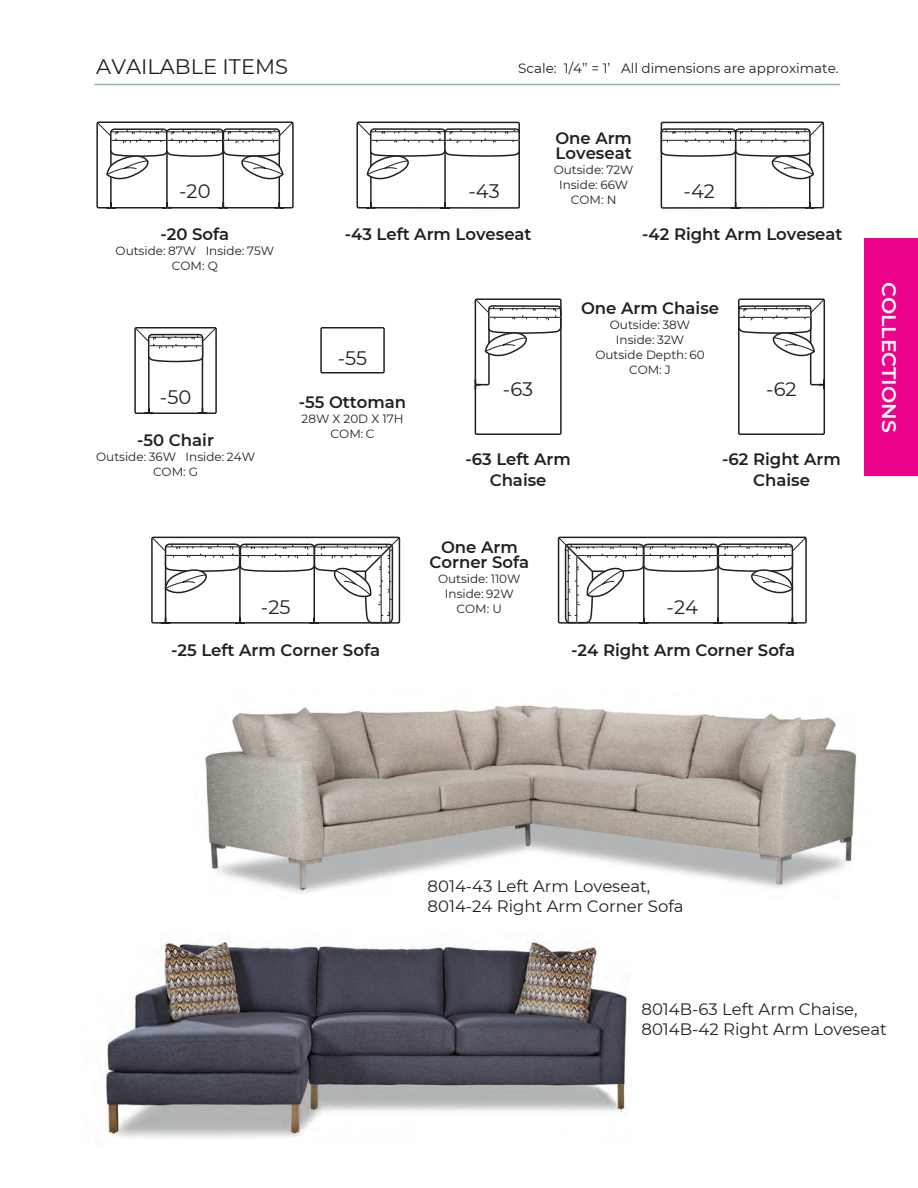
<style>
.page{position:relative;width:918px;height:1188px;background:#fff}
.page>*{position:absolute;margin:0;border:0;box-sizing:border-box;transform-origin:0 0}
.t1{font:21px "Montserrat";color:#231f20}
.t2{font:19.5px "Montserrat";color:#231f20}
.t3{font:600 19.5px "Montserrat";color:#fff;scale:1.05 1}
.t4{font:600 16.5px/15px "Montserrat";color:#231f20;text-align:center}
.t5{font:16.5px/19.8px "Montserrat";color:#231f20}
.t6{font:13.5px "Montserrat";color:#231f20}
.t7{font:12px/15px "Montserrat";color:#231f20;text-align:center}
</style>
<div class="page">
<div style="left:864px;top:239px;width:54px;height:237px;background:#ed028c"></div>
<hr style="left:94px;top:84px;width:746px;height:1px;background:#92afb4">
<img style="left:205px;top:705px;width:652px;height:189px">
<img style="left:105px;top:939px;width:524px;height:200px">
<svg style="left:151px;top:537px;width:249px;height:87px"></svg>
<svg style="left:558px;top:537px;width:249px;height:87px"></svg>
<svg style="left:356px;top:122px;width:164px;height:87px"></svg>
<svg style="left:661px;top:122px;width:163px;height:87px"></svg>
<svg style="left:96px;top:122px;width:198px;height:87px"></svg>
<svg style="left:134px;top:327px;width:83px;height:87px"></svg>
<div style="left:320px;top:327px;width:65px;height:46px;border:2px solid #231f20"></div>
<svg style="left:475px;top:298px;width:87px;height:137px"></svg>
<svg style="left:738px;top:298px;width:87px;height:137px"></svg>
<p class="t1" style="left:96px;top:52px;width:193px">AVAILABLE ITEMS</p>
<p class="t6" style="left:518px;top:59px;width:322px">Scale: 1/4’’ = 1’ All dimensions are approximate.</p>
<p class="t2" style="left:179px;top:178px;width:33px">-20</p>
<p class="t4" style="left:161px;top:226px;width:70px">-20 Sofa</p>
<p class="t7" style="left:116px;top:243px;width:160px">Outside: 87W Inside: 75W<br>COM: Q</p>
<p class="t2" style="left:468px;top:178px;width:33px">-43</p>
<p class="t4" style="left:345px;top:226px;width:188px">-43 Left Arm Loveseat</p>
<p class="t4" style="left:555px;top:130px;width:78px;text-align:left">One Arm<br>Loveseat</p>
<p class="t7" style="left:554px;top:162px;width:81px">Outside: 72W<br>Inside: 66W<br>COM: N</p>
<p class="t2" style="left:684px;top:178px;width:33px">-42</p>
<p class="t4" style="left:642px;top:226px;width:202px">-42 Right Arm Loveseat</p>
<p class="t2" style="left:338px;top:345px;width:31px">-55</p>
<p class="t4" style="left:581px;top:300px;width:140px">One Arm Chaise</p>
<p class="t7" style="left:595px;top:317px;width:111px">Outside: 38W<br>Inside: 32W<br>Outside Depth: 60<br>COM: J</p>
<p class="t2" style="left:160px;top:383px;width:33px">-50</p>
<p class="t4" style="left:299px;top:393px;width:109px">-55 Ottoman</p>
<p class="t7" style="left:302px;top:410px;width:103px">28W X 20D X 17H<br>COM: C</p>
<p class="t4" style="left:137px;top:432px;width:78px">-50 Chair</p>
<p class="t7" style="left:96px;top:449px;width:160px">Outside: 36W Inside: 24W<br>COM: G</p>
<p class="t2" style="left:261px;top:593px;width:31px">-25</p>
<p class="t4" style="left:171px;top:642px;width:210px">-25 Left Arm Corner Sofa</p>
<p class="t2" style="left:503px;top:375px;width:32px">-63</p>
<p class="t4" style="left:465px;top:448px;width:107px;line-height:21px">-63 Left Arm<br>Chaise</p>
<p class="t4" style="left:430px;top:539px;width:101px">One Arm<br>Corner Sofa</p>
<p class="t7" style="left:438px;top:571px;width:84px">Outside: 110W<br>Inside: 92W<br>COM: U</p>
<p class="t2" style="left:766px;top:375px;width:32px">-62</p>
<p class="t4" style="left:722px;top:448px;width:120px;line-height:21px">-62 Right Arm<br>Chaise</p>
<p class="t2" style="left:667px;top:593px;width:33px">-24</p>
<p class="t4" style="left:571px;top:642px;width:225px">-24 Right Arm Corner Sofa</p>
<p class="t3" style="left:903px;top:282px;width:145px;rotate:90deg">COLLECTIONS</p>
<p class="t5" style="left:428px;top:876px;width:258px">8014-43 Left Arm Loveseat,<br>8014-24 Right Arm Corner Sofa</p>
<p class="t5" style="left:642px;top:999px;width:247px">8014B-63 Left Arm Chaise,<br>8014B-42 Right Arm Loveseat</p>
</div>
